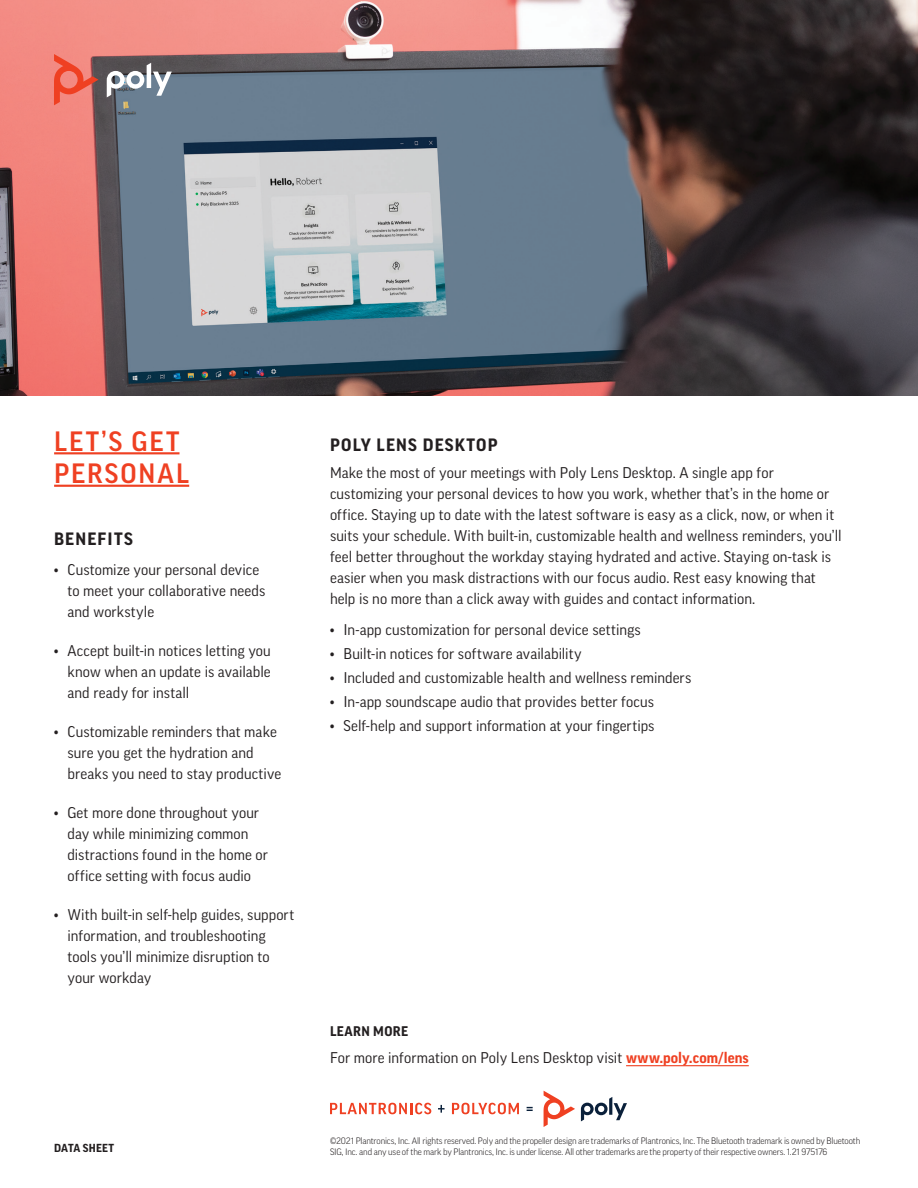
<style>
.page{position:relative;width:918px;height:1188px;background:#fff}
.page>*{position:absolute;margin:0;border:0;box-sizing:border-box;transform-origin:0 0}
.t1{font:500 27px/32.4px "Good Pro";letter-spacing:.075em;color:#ef4022}
.t2{font:700 17.25px "Good Pro";letter-spacing:.07em;color:#231f20}
.t3{font:15px/21px "Good Pro";letter-spacing:.005em;color:#231f20}
.t4{font:700 13.5px "Good Pro";letter-spacing:.03em;color:#231f20}
.t5{font:700 11.25px "Good Pro";letter-spacing:.02em;color:#231f20}
.t6{font:300 9px/10.8px "Good Pro";letter-spacing:-.015em;color:#231f20}
.s1{font-weight:700;color:#ef4022}
</style>
<div class="page">
<img style="left:0;top:0;width:918px;height:396px">
<hr style="left:54px;top:452px;width:126px;height:2px;background:#ef4022">
<hr style="left:54px;top:485px;width:135px;height:2px;background:#ef4022">
<hr style="left:626px;top:1065px;width:123px;height:1px;background:#ef4022">
<svg style="left:581px;top:1097px;width:46px;height:24px"></svg>
<svg style="left:544px;top:1091px;width:31px;height:36px"></svg>
<svg style="left:330px;top:1103px;width:101px;height:11px"></svg>
<svg style="left:438px;top:1105px;width:7px;height:8px"></svg>
<svg style="left:452px;top:1103px;width:67px;height:11px"></svg>
<svg style="left:527px;top:1107px;width:6px;height:4px"></svg>
<svg style="left:107px;top:63px;width:65px;height:34px"></svg>
<svg style="left:54px;top:54px;width:44px;height:51px"></svg>
<h1 class="t1" style="left:54px;top:425px;width:136px">LET’S GET<br>PERSONAL</h1>
<p class="t2" style="left:54px;top:529px;width:80px">BENEFITS</p>
<p class="t3" style="left:68px;top:560px;width:199px;text-indent:-14px">• Customize your personal device to meet your collaborative needs and workstyle</p>
<p class="t3" style="left:68px;top:641px;width:205px;text-align:justify;text-indent:-14px">• Accept built-in notices letting you know when an update is available and ready for install</p>
<p class="t3" style="left:68px;top:722px;width:215px;text-indent:-14px">• Customizable reminders that make sure you get the hydration and breaks you need to stay productive</p>
<p class="t3" style="left:68px;top:803px;width:202px;text-indent:-14px">• Get more done throughout your day while minimizing common distractions found in the home or office setting with focus audio</p>
<p class="t3" style="left:68px;top:905px;width:228px;text-indent:-14px">• With built-in self-help guides, support information, and troubleshooting tools you’ll minimize disruption to your workday</p>
<p class="t5" style="left:54px;top:1142px;width:62px">DATA SHEET</p>
<p class="t2" style="left:330px;top:435px;width:169px">POLY LENS DESKTOP</p>
<p class="t3" style="left:330px;top:462px;width:513px">Make the most of your meetings with Poly Lens Desktop. A single app for customizing your personal devices to how you work, whether that’s in the home or office. Staying up to date with the latest software is easy as a click, now, or when it suits your schedule. With built-in, customizable health and wellness reminders, you’ll feel better throughout the workday staying hydrated and active. Staying on-task is easier when you mask distractions with our focus audio. Rest easy knowing that help is no more than a click away with guides and contact information.</p>
<p class="t3" style="left:330px;top:619px;width:312px">• In-app customization for personal device settings</p>
<p class="t3" style="left:330px;top:643px;width:253px">• Built-in notices for software availability</p>
<p class="t3" style="left:330px;top:667px;width:363px">• Included and customizable health and wellness reminders</p>
<p class="t3" style="left:330px;top:691px;width:325px">• In-app soundscape audio that provides better focus</p>
<p class="t3" style="left:330px;top:715px;width:326px">• Self-help and support information at your fingertips</p>
<p class="t4" style="left:330px;top:1023px;width:80px">LEARN MORE</p>
<p class="t3" style="left:330px;top:1047px;width:420px">For more information on Poly Lens Desktop visit <span class="s1">www.poly.com/lens</span></p>
<p class="t6" style="left:330px;top:1136px;width:532px">©2021 Plantronics, Inc. All rights reserved. Poly and the propeller design are trademarks of Plantronics, Inc. The Bluetooth trademark is owned by Bluetooth<br>SIG, Inc. and any use of the mark by Plantronics, Inc. is under license. All other trademarks are the property of their respective owners. 1.21 975176</p>
</div>
